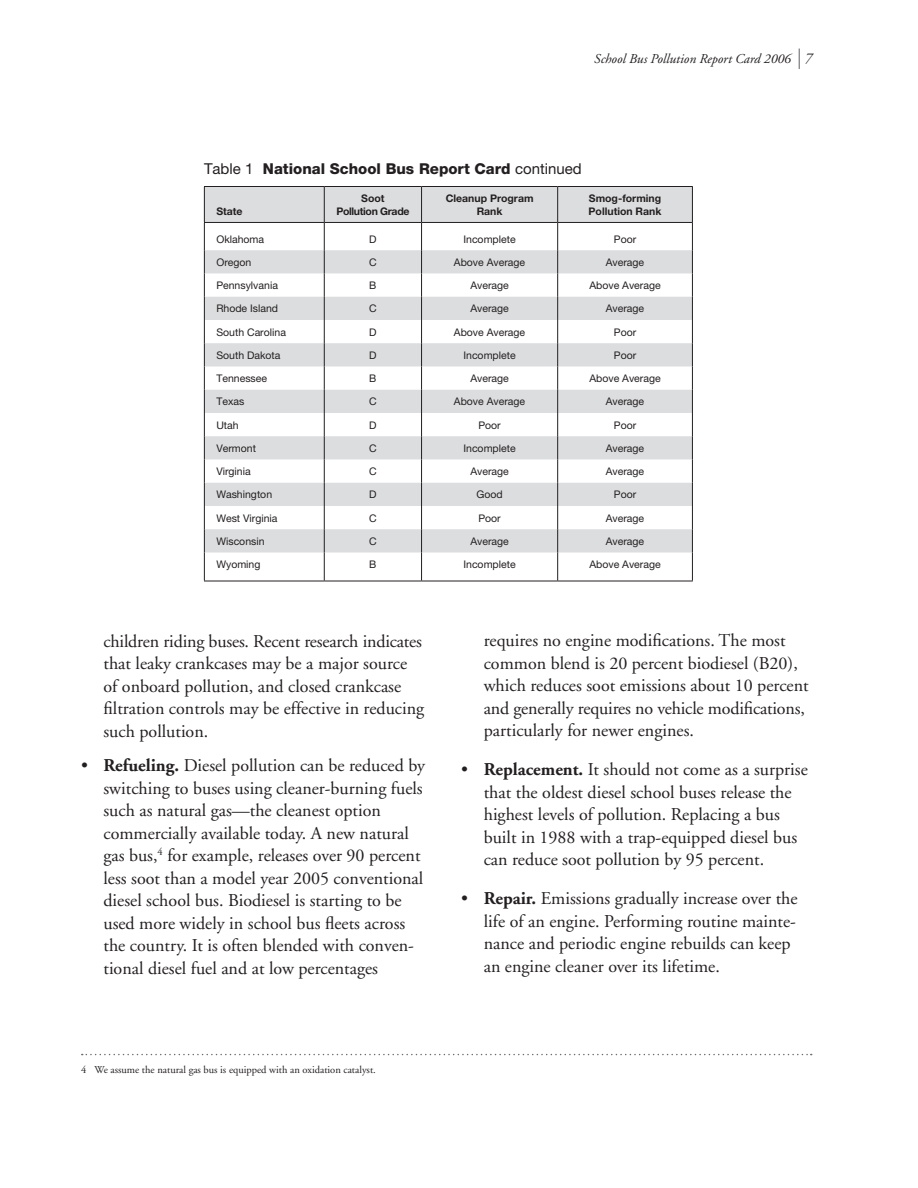
<style>
.page{position:relative;width:918px;height:1188px;background:#fff}
.page>*{position:absolute;margin:0;border:0;box-sizing:border-box;transform-origin:0 0}
.t1{font:18px/22.5px "Adobe Garamond";color:#231f20}
.t2{font:800 15px "Helvetica Neue";color:#231f20}
.t3{font:italic 13.5px "Adobe Garamond";color:#231f20}
.t4{font:10.5px "Helvetica Neue";color:#231f20}
.t5{font:10.5px "Adobe Garamond";color:#231f20}
.t6{font:700 10.5px/12.8px "Helvetica Neue";color:#231f20;text-align:center}
.t7{font:700 10.5px/12.8px "Helvetica Neue";letter-spacing:-.03em;color:#231f20;text-align:center}
.s1{font-family:"Futura BT";font-weight:300;font-style:normal;font-stretch:condensed;font-size:27px;color:#6c6d70}
.s2{font-weight:400}
.s3{font-weight:700}
</style>
<div class="page">
<svg style="left:82px;top:1054px;width:730px;height:1px"></svg>
<svg style="left:205px;top:187px;width:487px;height:366px;fill:#dcdddf"></svg>
<hr style="left:324px;top:187px;width:1px;height:35px;background:#231f20">
<hr style="left:421px;top:187px;width:1px;height:35px;background:#231f20">
<hr style="left:557px;top:187px;width:1px;height:35px;background:#231f20">
<svg style="left:324px;top:223px;width:1px;height:358px"></svg>
<svg style="left:421px;top:223px;width:1px;height:358px"></svg>
<svg style="left:557px;top:223px;width:1px;height:358px"></svg>
<svg style="left:204px;top:223px;width:1px;height:358px"></svg>
<svg style="left:692px;top:223px;width:1px;height:358px"></svg>
<hr style="left:204px;top:581px;width:120px;height:1px;background:#231f20">
<hr style="left:324px;top:581px;width:98px;height:1px;background:#231f20">
<hr style="left:422px;top:581px;width:136px;height:1px;background:#231f20">
<hr style="left:558px;top:581px;width:135px;height:1px;background:#231f20">
<hr style="left:204px;top:186px;width:120px;height:1px;background:#231f20">
<hr style="left:204px;top:187px;width:1px;height:35px;background:#231f20">
<hr style="left:324px;top:186px;width:98px;height:1px;background:#231f20">
<hr style="left:422px;top:186px;width:136px;height:1px;background:#231f20">
<hr style="left:558px;top:186px;width:135px;height:1px;background:#231f20">
<hr style="left:692px;top:187px;width:1px;height:35px;background:#231f20">
<hr style="left:204px;top:222px;width:120px;height:1px;background:#231f20">
<hr style="left:324px;top:222px;width:98px;height:1px;background:#231f20">
<hr style="left:422px;top:222px;width:136px;height:1px;background:#231f20">
<hr style="left:558px;top:222px;width:135px;height:1px;background:#231f20">
<p class="t3" style="left:594px;top:52px;width:208px">School Bus Pollution Report Card 2006 <span class="s1">l</span></p>
<p class="t2" style="left:204px;top:160px;width:379px"><span class="s2">Table 1</span> National School Bus Report Card <span class="s2">continued</span></p>
<p class="t6" style="left:216px;top:205px;width:28px">State</p>
<p class="t7" style="left:336px;top:192px;width:75px">Soot<br>Pollution Grade</p>
<p class="t6" style="left:446px;top:192px;width:89px">Cleanup Program<br>Rank</p>
<p class="t6" style="left:589px;top:192px;width:74px;text-align:left">Smog-forming<br>Pollution Rank</p>
<p class="t4" style="left:216px;top:233px;width:49px">Oklahoma</p>
<p class="t4" style="left:369px;top:233px;width:9px">D</p>
<p class="t4" style="left:463px;top:233px;width:54px">Incomplete</p>
<p class="t4" style="left:614px;top:233px;width:24px">Poor</p>
<p class="t4" style="left:216px;top:256px;width:37px">Oregon</p>
<p class="t4" style="left:369px;top:256px;width:8px">C</p>
<p class="t4" style="left:454px;top:256px;width:73px">Above Average</p>
<p class="t4" style="left:606px;top:256px;width:40px">Average</p>
<p class="t4" style="left:216px;top:279px;width:63px">Pennsylvania</p>
<p class="t4" style="left:369px;top:279px;width:9px">B</p>
<p class="t4" style="left:470px;top:279px;width:40px">Average</p>
<p class="t4" style="left:589px;top:279px;width:73px">Above Average</p>
<p class="t4" style="left:216px;top:302px;width:63px">Rhode Island</p>
<p class="t4" style="left:369px;top:302px;width:8px">C</p>
<p class="t4" style="left:470px;top:302px;width:40px">Average</p>
<p class="t4" style="left:606px;top:302px;width:40px">Average</p>
<p class="t4" style="left:216px;top:326px;width:71px">South Carolina</p>
<p class="t4" style="left:369px;top:326px;width:9px">D</p>
<p class="t4" style="left:454px;top:326px;width:73px">Above Average</p>
<p class="t4" style="left:614px;top:326px;width:24px">Poor</p>
<p class="t4" style="left:216px;top:349px;width:66px">South Dakota</p>
<p class="t4" style="left:369px;top:349px;width:9px">D</p>
<p class="t4" style="left:463px;top:349px;width:54px">Incomplete</p>
<p class="t4" style="left:614px;top:349px;width:24px">Poor</p>
<p class="t4" style="left:216px;top:372px;width:52px">Tennessee</p>
<p class="t4" style="left:369px;top:372px;width:9px">B</p>
<p class="t4" style="left:470px;top:372px;width:40px">Average</p>
<p class="t4" style="left:589px;top:372px;width:73px">Above Average</p>
<p class="t4" style="left:216px;top:395px;width:29px">Texas</p>
<p class="t4" style="left:369px;top:395px;width:8px">C</p>
<p class="t4" style="left:454px;top:395px;width:73px">Above Average</p>
<p class="t4" style="left:606px;top:395px;width:40px">Average</p>
<p class="t4" style="left:216px;top:419px;width:24px">Utah</p>
<p class="t4" style="left:369px;top:419px;width:9px">D</p>
<p class="t4" style="left:478px;top:419px;width:24px">Poor</p>
<p class="t4" style="left:614px;top:419px;width:24px">Poor</p>
<p class="t4" style="left:216px;top:442px;width:41px">Vermont</p>
<p class="t4" style="left:369px;top:442px;width:8px">C</p>
<p class="t4" style="left:463px;top:442px;width:54px">Incomplete</p>
<p class="t4" style="left:606px;top:442px;width:40px">Average</p>
<p class="t4" style="left:216px;top:465px;width:36px">Virginia</p>
<p class="t4" style="left:369px;top:465px;width:8px">C</p>
<p class="t4" style="left:470px;top:465px;width:40px">Average</p>
<p class="t4" style="left:606px;top:465px;width:40px">Average</p>
<p class="t4" style="left:216px;top:489px;width:57px">Washington</p>
<p class="t4" style="left:369px;top:489px;width:9px">D</p>
<p class="t4" style="left:476px;top:489px;width:28px">Good</p>
<p class="t4" style="left:614px;top:489px;width:24px">Poor</p>
<p class="t4" style="left:216px;top:512px;width:63px">West Virginia</p>
<p class="t4" style="left:369px;top:512px;width:8px">C</p>
<p class="t4" style="left:478px;top:512px;width:24px">Poor</p>
<p class="t4" style="left:606px;top:512px;width:40px">Average</p>
<p class="t4" style="left:216px;top:535px;width:50px">Wisconsin</p>
<p class="t4" style="left:369px;top:535px;width:8px">C</p>
<p class="t4" style="left:470px;top:535px;width:40px">Average</p>
<p class="t4" style="left:606px;top:535px;width:40px">Average</p>
<p class="t4" style="left:216px;top:558px;width:46px">Wyoming</p>
<p class="t4" style="left:369px;top:558px;width:9px">B</p>
<p class="t4" style="left:463px;top:558px;width:54px">Incomplete</p>
<p class="t4" style="left:589px;top:558px;width:73px">Above Average</p>
<p class="t1" style="left:104px;top:630px;width:322px">children riding buses. Recent research indicates that leaky crankcases may be a major source of onboard pollution, and closed crankcase filtration controls may be effective in reducing such pollution.</p>
<p class="t1" style="left:104px;top:755px;width:323px;text-indent:-22px">• <span class="s3">Refueling.</span> Diesel pollution can be reduced by switching to buses using cleaner-burning fuels such as natural gas—the cleanest option commercially available today. A new natural gas bus, for example, releases over 90 percent less soot than a model year 2005 conventional diesel school bus. Biodiesel is starting to be used more widely in school bus fleets across the country. It is often blended with conven&shy;tional diesel fuel and at low percentages</p>
<p class="t5" style="left:81px;top:1065px;width:296px">4 We assume the natural gas bus is equipped with an oxidation catalyst.</p>
<p class="t1" style="left:484px;top:630px;width:326px">requires no engine modifications. The most common blend is 20 percent biodiesel (B20), which reduces soot emissions about 10 percent and generally requires no vehicle modifications, particularly for newer engines.</p>
<p class="t1" style="left:484px;top:759px;width:326px;text-indent:-22px">• <span class="s3">Replacement.</span> It should not come as a surprise that the oldest diesel school buses release the highest levels of pollution. Replacing a bus built in 1988 with a trap-equipped diesel bus can reduce soot pollution by 95 percent.</p>
<p class="t1" style="left:484px;top:888px;width:315px;text-indent:-22px">• <span class="s3">Repair.</span> Emissions gradually increase over the life of an engine. Performing routine mainte&shy;nance and periodic engine rebuilds can keep an engine cleaner over its lifetime.</p>
</div>
